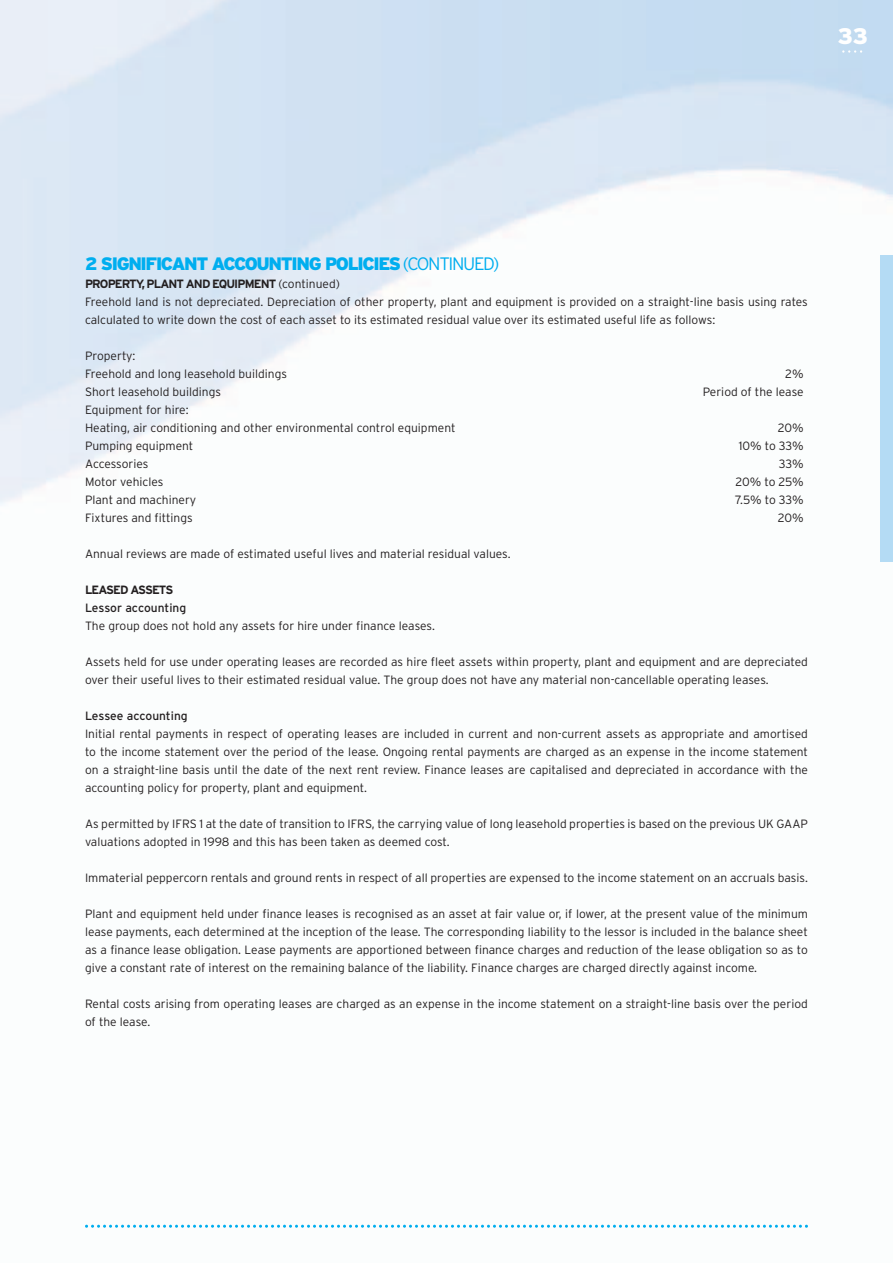
<style>
.page{position:relative;width:893px;height:1263px;background:#fff}
.page>*{position:absolute;margin:0;border:0;box-sizing:border-box;transform-origin:0 0}
.t1{font:900 22.5px "Interstate";color:#fff}
.t2{font:900 18px "Interstate";letter-spacing:-.075em;color:#00aeef}
.t3{font:300 12px/18px "Interstate";color:#231f20}
.t4{font:12px "Interstate";letter-spacing:-.005em;color:#231f20}
.t5{font:700 12px "Interstate";letter-spacing:-.075em;color:#231f20}
.s1{font-weight:300}
.s2{font-weight:700}
</style>
<div class="page">
<svg style="left:85px;top:1225px;width:723px;height:3px"></svg>
<svg style="left:842px;top:50px;width:20px;height:3px"></svg>
<div style="left:880px;top:255px;width:13px;height:306px;background:#b4dbf4"></div>
<h1 class="t1" style="left:837px;top:22px;width:32px">33</h1>
<h2 class="t2" style="left:85px;top:252px;width:416px">2 SIGNIFICANT ACCOUNTING POLICIES <span class="s1">(CONTINUED)</span></h2>
<p class="t3" style="left:85px;top:274px;width:724px"><span class="s2">PROPERTy, PLANT AND EqUIPMENT</span> (continued)<br>Freehold land is not depreciated. Depreciation of other property, plant and equipment is provided on a straight-line basis using rates calculated to write down the cost of each asset to its estimated residual value over its estimated useful life as follows:</p>
<p class="t3" style="left:85px;top:346px;width:203px">Property:<br>Freehold and long leasehold buildings</p>
<p class="t3" style="left:785px;top:364px;width:20px">2%</p>
<p class="t3" style="left:85px;top:382px;width:137px">Short leasehold buildings</p>
<p class="t3" style="left:703px;top:382px;width:102px">Period of the lease</p>
<p class="t3" style="left:85px;top:400px;width:372px">Equipment for hire:<br>Heating, air conditioning and other environmental control equipment</p>
<p class="t3" style="left:778px;top:418px;width:27px">20%</p>
<p class="t3" style="left:85px;top:436px;width:110px">Pumping equipment</p>
<p class="t3" style="left:739px;top:436px;width:66px">10% to 33%</p>
<p class="t3" style="left:85px;top:454px;width:65px">Accessories</p>
<p class="t3" style="left:779px;top:454px;width:26px">33%</p>
<p class="t3" style="left:85px;top:472px;width:80px">Motor vehicles</p>
<p class="t3" style="left:735px;top:472px;width:70px">20% to 25%</p>
<p class="t3" style="left:85px;top:490px;width:113px">Plant and machinery</p>
<p class="t3" style="left:735px;top:490px;width:70px">7.5% to 33%</p>
<p class="t3" style="left:85px;top:508px;width:109px">Fixtures and fittings</p>
<p class="t3" style="left:778px;top:508px;width:27px">20%</p>
<p class="t3" style="left:85px;top:544px;width:427px">Annual reviews are made of estimated useful lives and material residual values.</p>
<p class="t5" style="left:85px;top:582px;width:90px">LEASED ASSETS</p>
<p class="t4" style="left:85px;top:600px;width:103px">Lessor accounting</p>
<p class="t3" style="left:85px;top:616px;width:351px">The group does not hold any assets for hire under finance leases.</p>
<p class="t3" style="left:85px;top:652px;width:724px">Assets held for use under operating leases are recorded as hire fleet assets within property, plant and equipment and are depreciated over their useful lives to their estimated residual value. The group does not have any material non-cancellable operating leases.</p>
<p class="t4" style="left:85px;top:708px;width:104px">Lessee accounting</p>
<p class="t3" style="left:85px;top:724px;width:724px;text-align:justify">Initial rental payments in respect of operating leases are included in current and non-current assets as appropriate and amortised to the income statement over the period of the lease. Ongoing rental payments are charged as an expense in the income statement on a straight-line basis until the date of the next rent review. Finance leases are capitalised and depreciated in accordance with the accounting policy for property, plant and equipment.</p>
<p class="t3" style="left:85px;top:814px;width:724px">As permitted by IFRS 1 at the date of transition to IFRS, the carrying value of long leasehold properties is based on the previous UK GAAP valuations adopted in 1998 and this has been taken as deemed cost.</p>
<p class="t3" style="left:85px;top:868px;width:724px">Immaterial peppercorn rentals and ground rents in respect of all properties are expensed to the income statement on an accruals basis.</p>
<p class="t3" style="left:85px;top:904px;width:724px;text-align:justify">Plant and equipment held under finance leases is recognised as an asset at fair value or, if lower, at the present value of the minimum lease payments, each determined at the inception of the lease. The corresponding liability to the lessor is included in the balance sheet as a finance lease obligation. Lease payments are apportioned between finance charges and reduction of the lease obligation so as to give a constant rate of interest on the remaining balance of the liability. Finance charges are charged directly against income.</p>
<p class="t3" style="left:85px;top:994px;width:724px">Rental costs arising from operating leases are charged as an expense in the income statement on a straight-line basis over the period of the lease.</p>
</div>
